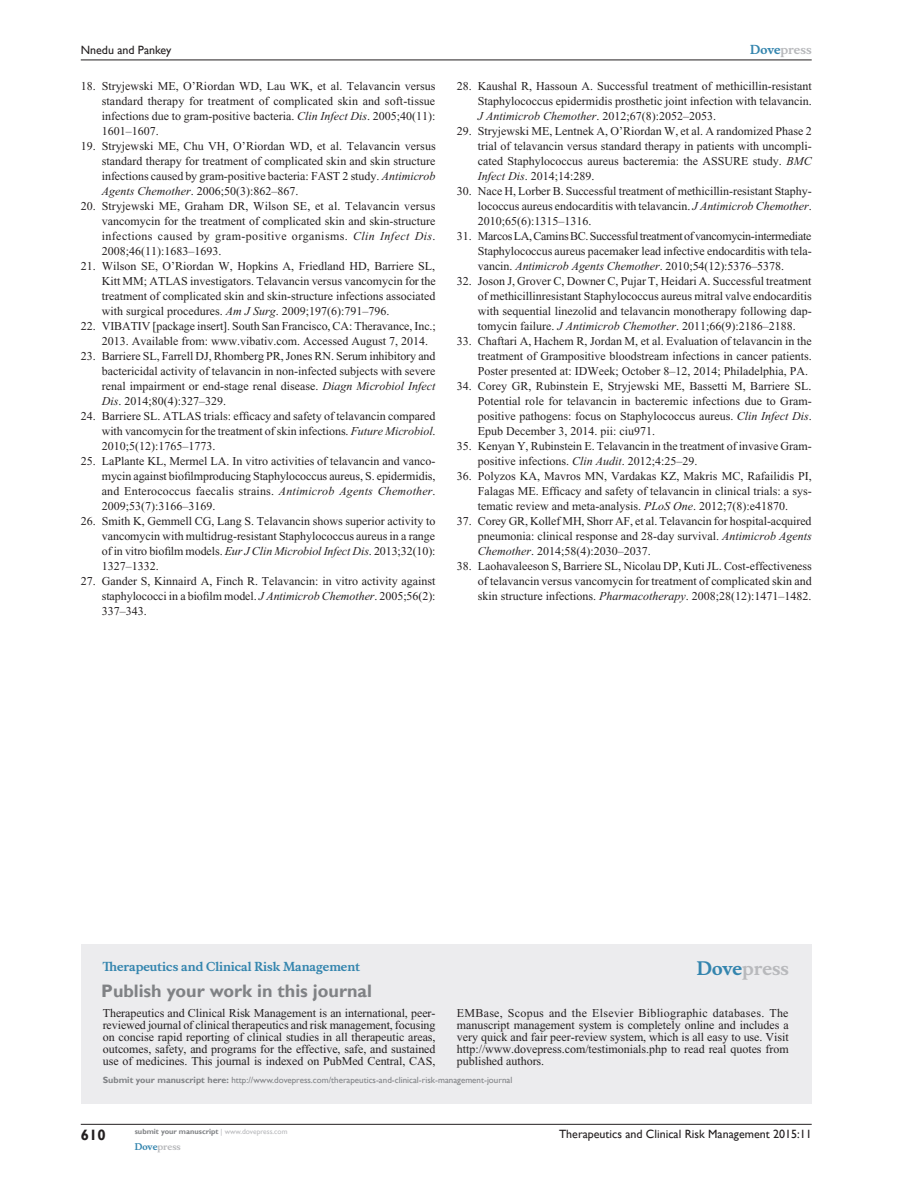
<style>
.page{position:relative;width:918px;height:1188px;background:#fff}
.page>*{position:absolute;margin:0;border:0;box-sizing:border-box;transform-origin:0 0}
.PromBx-H1{font:700 18px "Gill Sans";color:#808285}
.PromBx-Brand{font:700 18px "Musee";color:#b8b9bc}
.t1{font:700 15px "Gill Sans";color:#231f20}
.RefNL2{font:12px/15px "Times New Roman";color:#231f20;text-align:justify}
.PromBx-Tx{font:12px/12px "Times New Roman";letter-spacing:-.005em;color:#231f20;text-align:justify}
.t2{font:12px "Gill Sans";color:#231f20}
.PromBx-JrnlName{font:700 12px "Musee";color:#3485ae}
.t3{font:700 12px "Musee";color:#b8b9bc}
.PromBx-SubmitMssWebA{font:9px "Gill Sans";color:#808285}
.t4{font:700 9px "Musee";color:#b8b9bc}
.t5{font:700 7.5px "Gill Sans";color:#808285}
.s1{font-style:italic}
.s2{color:#3485ae}
.s3{font-weight:700}
.s4{font-weight:400;color:#b8b9bc}
</style>
<div class="page">
<div style="left:81px;top:944px;width:731px;height:159px;background:#ececee"></div>
<hr style="left:81px;top:1124px;width:731px;height:1px;background:#231f20">
<hr style="left:81px;top:60px;width:731px;height:1px;background:#231f20">
<p class="t2" style="left:81px;top:43px;width:92px">Nnedu and Pankey</p>
<p class="RefNL2" style="left:102px;top:79px;width:335px;text-indent:-21px">18. Stryjewski ME, O’Riordan WD, Lau WK, et al. Telavancin versus standard therapy for treatment of complicated skin and soft-tissue infections due to gram-positive bacteria. <span class="s1">Clin Infect Dis</span>. 2005;40(11):<br>1601–1607.</p>
<p class="RefNL2" style="left:102px;top:139px;width:335px;text-indent:-21px">19. Stryjewski ME, Chu VH, O’Riordan WD, et al. Telavancin versus standard therapy for treatment of complicated skin and skin structure infections caused by gram-positive bacteria: FAST 2 study. <span class="s1">Antimicrob Agents Chemother</span>. 2006;50(3):862–867.</p>
<p class="RefNL2" style="left:102px;top:199px;width:335px;text-indent:-21px">20. Stryjewski ME, Graham DR, Wilson SE, et al. Telavancin versus vancomycin for the treatment of complicated skin and skin-structure infections caused by gram-positive organisms. <span class="s1">Clin Infect Dis</span>.<br>2008;46(11):1683–1693.</p>
<p class="RefNL2" style="left:102px;top:259px;width:336px;text-indent:-21px">21. Wilson SE, O’Riordan W, Hopkins A, Friedland HD, Barriere SL, Kitt MM; ATLAS investigators. Telavancin versus vancomycin for the treatment of complicated skin and skin-structure infections associated with surgical procedures. <span class="s1">Am J Surg</span>. 2009;197(6):791–796.</p>
<p class="RefNL2" style="left:102px;top:319px;width:336px;text-indent:-21px">22. VIBATIV [package insert]. South San Francisco, CA: Theravance, Inc.;<br>2013. Available from: www.vibativ.com. Accessed August 7, 2014.</p>
<p class="RefNL2" style="left:102px;top:349px;width:335px;text-indent:-21px">23. Barriere SL, Farrell DJ, Rhomberg PR, Jones RN. Serum inhibitory and bactericidal activity of telavancin in non-infected subjects with severe renal impairment or end-stage renal disease. <span class="s1">Diagn Microbiol Infect Dis</span>. 2014;80(4):327–329.</p>
<p class="RefNL2" style="left:102px;top:409px;width:335px;text-indent:-21px">24. Barriere SL. ATLAS trials: efficacy and safety of telavancin compared with vancomycin for the treatment of skin infections. <span class="s1">Future Microbiol</span>.<br>2010;5(12):1765–1773.</p>
<p class="RefNL2" style="left:102px;top:454px;width:335px;text-indent:-21px">25. LaPlante KL, Mermel LA. In vitro activities of telavancin and vanco&shy;mycin against biofilmproducing Staphylococcus aureus, S. epidermidis, and Enterococcus faecalis strains. <span class="s1">Antimicrob Agents Chemother</span>.<br>2009;53(7):3166–3169.</p>
<p class="RefNL2" style="left:102px;top:514px;width:335px;text-indent:-21px">26. Smith K, Gemmell CG, Lang S. Telavancin shows superior activity to vancomycin with multidrug-resistant Staphylococcus aureus in a range of in vitro biofilm models. <span class="s1">Eur J Clin Microbiol Infect Dis</span>. 2013;32(10):<br>1327–1332.</p>
<p class="RefNL2" style="left:102px;top:574px;width:335px;text-indent:-21px">27. Gander S, Kinnaird A, Finch R. Telavancin: in vitro activity against staphylococci in a biofilm model. <span class="s1">J Antimicrob Chemother</span>. 2005;56(2):<br>337–343.</p>
<p class="t3" style="left:750px;top:43px;width:63px"><span class="s2">Dove</span>press</p>
<p class="RefNL2" style="left:478px;top:79px;width:335px;text-indent:-21px">28. Kaushal R, Hassoun A. Successful treatment of methicillin-resistant Staphylococcus epidermidis prosthetic joint infection with telavancin.<br><span class="s1">J Antimicrob Chemother</span>. 2012;67(8):2052–2053.</p>
<p class="RefNL2" style="left:478px;top:124px;width:335px;text-indent:-21px">29. Stryjewski ME, Lentnek A, O’Riordan W, et al. A randomized Phase 2 trial of telavancin versus standard therapy in patients with uncompli&shy;cated Staphylococcus aureus bacteremia: the ASSURE study. <span class="s1">BMC Infect Dis</span>. 2014;14:289.</p>
<p class="RefNL2" style="left:478px;top:184px;width:335px;text-indent:-21px">30. Nace H, Lorber B. Successful treatment of methicillin-resistant Staphy&shy;lococcus aureus endocarditis with telavancin. <span class="s1">J Antimicrob Chemother</span>.<br>2010;65(6):1315–1316.</p>
<p class="RefNL2" style="left:478px;top:229px;width:335px;text-indent:-21px">31. Marcos LA, Camins BC. Successful treatment of vancomycin-intermediate Staphylococcus aureus pacemaker lead infective endocarditis with tela&shy;vancin. <span class="s1">Antimicrob Agents Chemother</span>. 2010;54(12):5376–5378.</p>
<p class="RefNL2" style="left:478px;top:274px;width:335px;text-indent:-21px">32. Joson J, Grover C, Downer C, Pujar T, Heidari A. Successful treatment of methicillinresistant Staphylococcus aureus mitral valve endocarditis with sequential linezolid and telavancin monotherapy following dap&shy;tomycin failure. <span class="s1">J Antimicrob Chemother</span>. 2011;66(9):2186–2188.</p>
<p class="RefNL2" style="left:478px;top:334px;width:335px;text-indent:-21px">33. Chaftari A, Hachem R, Jordan M, et al. Evaluation of telavancin in the treatment of Grampositive bloodstream infections in cancer patients.<br>Poster presented at: IDWeek; October 8–12, 2014; Philadelphia, PA.</p>
<p class="RefNL2" style="left:478px;top:379px;width:335px;text-indent:-21px">34. Corey GR, Rubinstein E, Stryjewski ME, Bassetti M, Barriere SL.<br>Potential role for telavancin in bacteremic infections due to Gram&shy;positive pathogens: focus on Staphylococcus aureus. <span class="s1">Clin Infect Dis</span>.<br>Epub December 3, 2014. pii: ciu971.</p>
<p class="RefNL2" style="left:478px;top:439px;width:335px;text-indent:-21px">35. Kenyan Y, Rubinstein E. Telavancin in the treatment of invasive Gram&shy;positive infections. <span class="s1">Clin Audit</span>. 2012;4:25–29.</p>
<p class="RefNL2" style="left:478px;top:469px;width:335px;text-indent:-21px">36. Polyzos KA, Mavros MN, Vardakas KZ, Makris MC, Rafailidis PI, Falagas ME. Efficacy and safety of telavancin in clinical trials: a sys&shy;tematic review and meta-analysis. <span class="s1">PLoS One</span>. 2012;7(8):e41870.</p>
<p class="RefNL2" style="left:478px;top:514px;width:335px;text-indent:-21px">37. Corey GR, Kollef MH, Shorr AF, et al. Telavancin for hospital-acquired pneumonia: clinical response and 28-day survival. <span class="s1">Antimicrob Agents Chemother</span>. 2014;58(4):2030–2037.</p>
<p class="RefNL2" style="left:478px;top:559px;width:335px;text-indent:-21px">38. Laohavaleeson S, Barriere SL, Nicolau DP, Kuti JL. Cost-effectiveness of telavancin versus vancomycin for treatment of complicated skin and skin structure infections. <span class="s1">Pharmacotherapy</span>. 2008;28(12):1471–1482.</p>
<p class="PromBx-JrnlName" style="left:103px;top:959px;width:259px">Therapeutics and Clinical Risk Management</p>
<p class="PromBx-H1" style="left:101px;top:980px;width:272px">Publish your work in this journal</p>
<p class="PromBx-Brand" style="left:697px;top:958px;width:94px"><span class="s2">Dove</span>press</p>
<p class="PromBx-Tx" style="left:103px;top:1007px;width:334px">Therapeutics and Clinical Risk Management is an international, peer&shy;reviewed journal of clinical therapeutics and risk management, focusing on concise rapid reporting of clinical studies in all therapeutic areas, outcomes, safety, and programs for the effective, safe, and sustained use of medicines. This journal is indexed on PubMed Central, CAS,</p>
<p class="PromBx-Tx" style="left:457px;top:1007px;width:333px">EMBase, Scopus and the Elsevier Bibliographic databases. The manuscript management system is completely online and includes a very quick and fair peer-review system, which is all easy to use. Visit http://www.dovepress.com/testimonials.php to read real quotes from published authors.</p>
<p class="PromBx-SubmitMssWebA" style="left:103px;top:1075px;width:411px"><span class="s3">Submit your manuscript here:</span> http://www.dovepress.com/therapeutics-and-clinical-risk-management-journal</p>
<p class="t1" style="left:81px;top:1126px;width:26px">610</p>
<p class="t5" style="left:135px;top:1127px;width:154px">submit your manuscript <span class="s4">| www.dovepress.com</span></p>
<p class="t4" style="left:135px;top:1141px;width:48px"><span class="s2">Dove</span>press</p>
<p class="t2" style="left:559px;top:1127px;width:254px">Therapeutics and Clinical Risk Management 2015:11</p>
</div>
